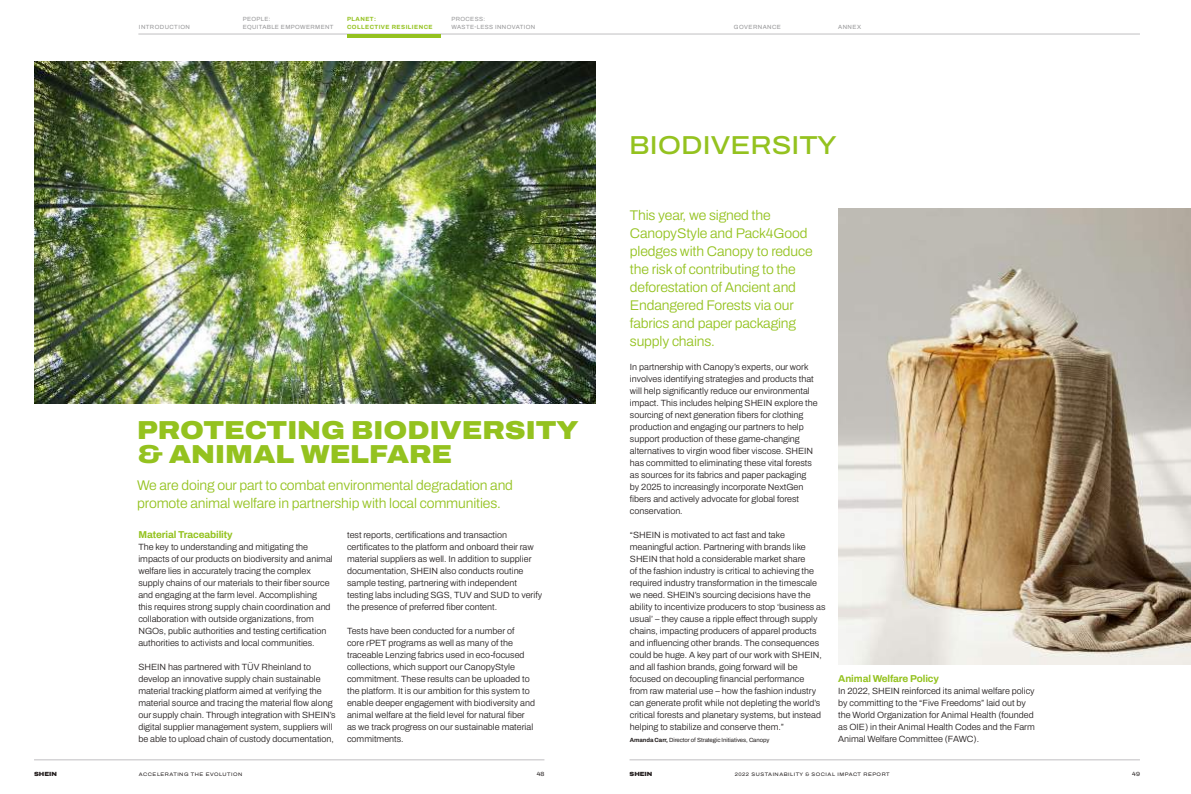
<style>
.page{position:relative;width:1191px;height:794px;background:#fff}
.page>*{position:absolute;margin:0;border:0;box-sizing:border-box;transform-origin:0 0}
.t1{font:900 26px/24px "Archivo Semi Expanded";color:#94c21f}
.t2{font:500 26px "Archivo Semi Expanded";color:#94c21f}
.t3{font:300 14px/18px "Archivo";letter-spacing:-.01em;color:#94c21f}
.t4{font:700 10px "Archivo";letter-spacing:-.01em;color:#94c21f}
.t5{font:300 9px/12px "Archivo";color:#241f1f}
.t6{font:6px/8px "Archivo";letter-spacing:.06em;color:#969698}
.t7{font:6px "Archivo";letter-spacing:-.01em;color:#241f1f}
.t8{font:700 6px/8px "Archivo";letter-spacing:.075em;color:#94c21f}
.t9{font:900 6px "Archivo Semi Expanded";color:#241f1f}
.t10{font:6px "Archivo Semi Expanded";color:#241f1f}
.t11{font:5px "Archivo Semi Expanded";letter-spacing:.1em;color:#241f1f}
.s1{font-weight:700}
</style>
<div class="page">
<img style="left:34px;top:61px;width:561px;height:342px">
<img style="left:838px;top:208px;width:353px;height:456px">
<hr style="left:34px;top:759px;width:510px;height:1px;background:#c0bfc1">
<hr style="left:629px;top:759px;width:511px;height:1px;background:#c0bfc1">
<hr style="left:138px;top:34px;width:1002px;height:1px;background:#c0bfc1">
<hr style="left:347px;top:34px;width:93px;height:3px;background:#94c21f">
<p class="t6" style="left:139px;top:23px;width:53px">INTRODUCTION</p>
<p class="t6" style="left:243px;top:15px;width:92px">PEOPLE:<br>EQUITABLE EMPOWERMENT</p>
<p class="t8" style="left:347px;top:15px;width:87px">PLANET:<br>COLLECTIVE RESILIENCE</p>
<p class="t6" style="left:451px;top:15px;width:85px">PROCESS:<br>WASTE-LESS INNOVATION</p>
<p class="t6" style="left:734px;top:23px;width:49px">GOVERNANCE</p>
<p class="t6" style="left:838px;top:23px;width:24px">ANNEX</p>
<h1 class="t1" style="left:137px;top:418px;width:443px">PROTECTING BIODIVERSITY &amp; ANIMAL WELFARE</h1>
<h2 class="t3" style="left:137px;top:476px;width:377px">We are doing our part to combat environmental degradation and promote animal welfare in partnership with local communities.</h2>
<p class="t4" style="left:138px;top:527px;width:96px">Material Traceability</p>
<p class="t5" style="left:138px;top:541px;width:196px">The key to understanding and mitigating the impacts of our products on biodiversity and animal welfare lies in accurately tracing the complex supply chains of our materials to their fiber source and engaging at the farm level. Accomplishing this requires strong supply chain coordination and collaboration with outside organizations, from NGOs, public authorities and testing certification authorities to activists and local communities.</p>
<p class="t5" style="left:138px;top:661px;width:199px">SHEIN has partnered with TÜV Rheinland to develop an innovative supply chain sustainable material tracking platform aimed at verifying the material source and tracing the material flow along our supply chain. Through integration with SHEIN’s digital supplier management system, suppliers will be able to upload chain of custody documentation,</p>
<p class="t5" style="left:347px;top:529px;width:197px">test reports, certifications and transaction certificates to the platform and onboard their raw material suppliers as well. In addition to supplier documentation, SHEIN also conducts routine sample testing, partnering with independent testing labs including SGS, TUV and SUD to verify the presence of preferred fiber content.</p>
<p class="t5" style="left:347px;top:625px;width:189px">Tests have been conducted for a number of<br>core rPET programs as well as many of the traceable Lenzing fabrics used in eco-focused collections, which support our CanopyStyle commitment. These results can be uploaded to the platform. It is our ambition for this system to enable deeper engagement with biodiversity and animal welfare at the field level for natural fiber as we track progress on our sustainable material commitments.</p>
<h1 class="t2" style="left:629px;top:126px;width:209px">BIODIVERSITY</h1>
<h2 class="t3" style="left:630px;top:206px;width:184px">This year, we signed the<br>CanopyStyle and Pack4Good pledges with Canopy to reduce the risk of contributing to the deforestation of Ancient and<br>Endangered Forests via our fabrics and paper packaging supply chains.</h2>
<p class="t5" style="left:630px;top:361px;width:189px">In partnership with Canopy’s experts, our work involves identifying strategies and products that will help significantly reduce our environmental impact. This includes helping SHEIN explore the sourcing of next generation fibers for clothing production and engaging our partners to help support production of these game-changing alternatives to virgin wood fiber viscose. SHEIN has committed to eliminating these vital forests as sources for its fabrics and paper packaging by 2025 to increasingly incorporate NextGen fibers and actively advocate for global forest conservation.</p>
<p class="t5" style="left:630px;top:529px;width:197px">“SHEIN is motivated to act fast and take meaningful action. Partnering with brands like SHEIN that hold a considerable market share<br>of the fashion industry is critical to achieving the required industry transformation in the timescale we need. SHEIN’s sourcing decisions have the ability to incentivize producers to stop ‘business as usual’ – they cause a ripple effect through supply chains, impacting producers of apparel products and influencing other brands. The consequences could be huge. A key part of our work with SHEIN, and all fashion brands, going forward will be focused on decoupling financial performance<br>from raw material use – how the fashion industry can generate profit while not depleting the world’s critical forests and planetary systems, but instead helping to stabilize and conserve them.”</p>
<p class="t7" style="left:630px;top:735px;width:141px"><span class="s1">Amanda Carr,</span> Director of Strategic Initiatives, Canopy</p>
<p class="t4" style="left:838px;top:671px;width:102px">Animal Welfare Policy</p>
<p class="t5" style="left:838px;top:685px;width:198px">In 2022, SHEIN reinforced its animal welfare policy by committing to the “Five Freedoms” laid out by the World Organization for Animal Health (founded as OIE) in their Animal Health Codes and the Farm Animal Welfare Committee (FAWC).</p>
<p class="t9" style="left:34px;top:769px;width:24px">SHEIN</p>
<p class="t11" style="left:139px;top:770px;width:105px">ACCELERATING THE EVOLUTION</p>
<p class="t10" style="left:537px;top:769px;width:9px">48</p>
<p class="t9" style="left:629px;top:769px;width:24px">SHEIN</p>
<p class="t11" style="left:734px;top:770px;width:156px">2022 SUSTAINABILITY &amp; SOCIAL IMPACT REPORT</p>
<p class="t10" style="left:1132px;top:769px;width:9px">49</p>
</div>
